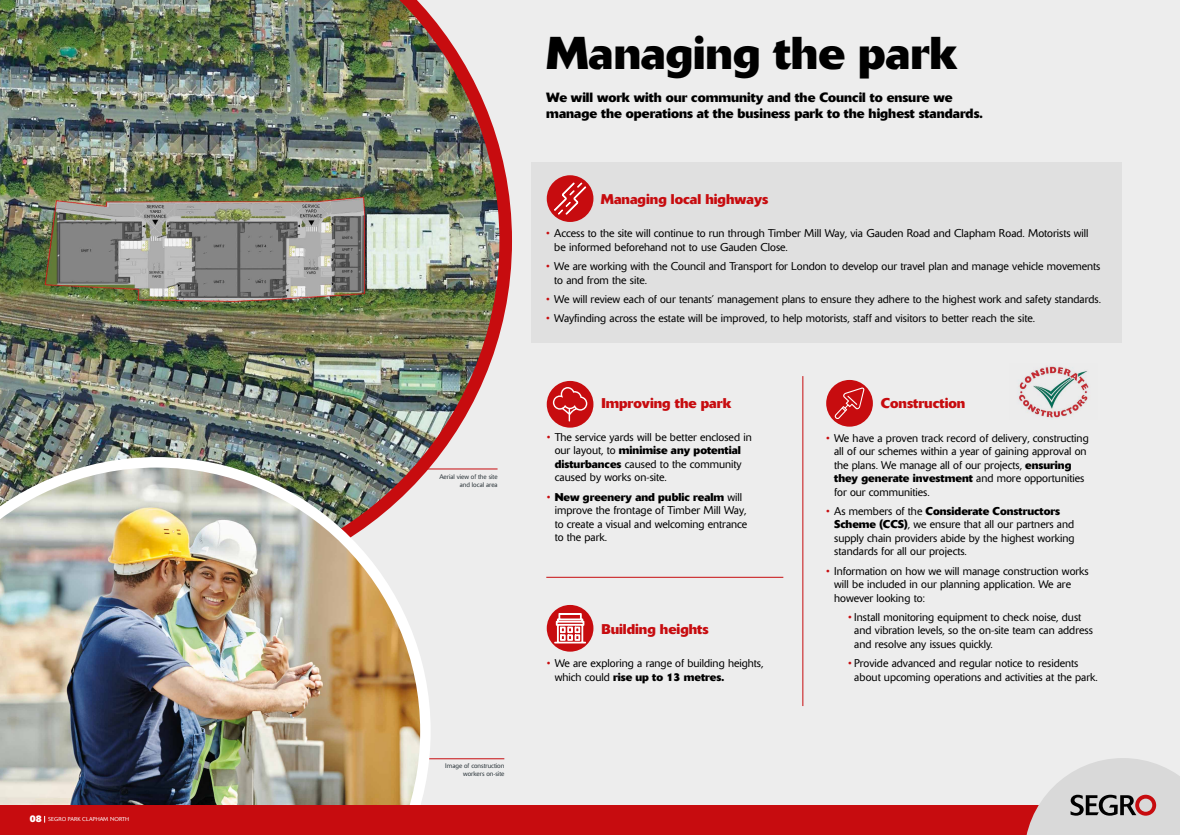
<style>
.page{position:relative;width:1180px;height:835px;background:#fff}
.page>*{position:absolute;margin:0;border:0;box-sizing:border-box;transform-origin:0 0}
.t1{font:700 45.5px "Delta BQ";color:#000}
.t2{font:700 14px "Delta BQ";color:#c70c0f}
.t3{font:700 13.3px/16px "Delta BQ";color:#000}
.t4{font:300 11.2px/13.4px "Delta BQ";color:#000}
.t5{font:300 6.65px/8px "Delta BQ";color:#2c363b;text-align:right}
.t6{font:300 5.6px "Delta BQ";letter-spacing:.02em;color:#fff}
.s1{font-weight:700;font-size:9.52px}
.s2{color:#c70c0f}
.s3{font-weight:700}
</style>
<div class="page">
<div style="left:0;top:0;width:1180px;height:834px;background:#ededed"></div>
<img style="left:0;top:0;width:512px;height:470px">
<div style="left:547px;top:381px;width:46px;height:46px;background:#c70c0f;border-radius:50%"></div>
<div style="left:547px;top:604px;width:46px;height:47px;background:#c70c0f;border-radius:50%"></div>
<div style="left:826px;top:380px;width:47px;height:46px;background:#c70c0f;border-radius:50%"></div>
<hr style="left:546px;top:577px;width:237px;height:1px;background:#c70c0f">
<hr style="left:802px;top:376px;width:1px;height:330px;background:#c70c0f">
<svg style="left:554px;top:613px;width:32px;height:30px"></svg>
<svg style="left:553px;top:387px;width:34px;height:34px"></svg>
<svg style="left:834px;top:387px;width:30px;height:32px"></svg>
<div style="left:531px;top:162px;width:590px;height:181px;background:#e0e0e0"></div>
<div style="left:547px;top:175px;width:46px;height:47px;background:#c70c0f;border-radius:50%"></div>
<svg style="left:554px;top:182px;width:32px;height:33px"></svg>
<img style="left:1018px;top:366px;width:71px;height:52px">
<hr style="left:416px;top:468px;width:81px;height:1px;background:#c70c0f">
<hr style="left:423px;top:758px;width:81px;height:1px;background:#c70c0f">
<img style="left:0;top:457px;width:431px;height:348px">
<div style="left:0;top:805px;width:1180px;height:29px;background:#c70c0f"></div>
<svg style="left:1027px;top:758px;width:153px;height:76px"></svg>
<p class="t6" style="left:30px;top:815px;width:101px"><span class="s1">08</span> SEGRO PARK CLAPHAM NORTH</p>
<p class="t5" style="left:439px;top:472px;width:60px">Aerial view of the site and local area</p>
<p class="t5" style="left:445px;top:762px;width:61px">Image of construction workers on-site</p>
<h1 class="t1" style="left:546px;top:24px;width:412px">Managing the park</h1>
<p class="t3" style="left:546px;top:90px;width:438px">We will work with our community and the Council to ensure we manage the operations at the business park to the highest standards.</p>
<p class="t2" style="left:601px;top:190px;width:169px">Managing local highways</p>
<p class="t4" style="left:554px;top:226px;width:536px;text-indent:-8px"><span class="s2">•</span> Access to the site will continue to run through Timber Mill Way, via Gauden Road and Clapham Road. Motorists will be informed beforehand not to use Gauden Close.</p>
<p class="t4" style="left:554px;top:259px;width:548px;text-indent:-8px"><span class="s2">•</span> We are working with the Council and Transport for London to develop our travel plan and manage vehicle movements to and from the site.</p>
<p class="t4" style="left:546px;top:292px;width:556px"><span class="s2">•</span> We will review each of our tenants’ management plans to ensure they adhere to the highest work and safety standards.</p>
<p class="t4" style="left:546px;top:312px;width:490px"><span class="s2">•</span> Wayfinding across the estate will be improved, to help motorists, staff and visitors to better reach the site.</p>
<p class="t2" style="left:601px;top:394px;width:131px">Improving the park</p>
<p class="t4" style="left:555px;top:430px;width:199px;text-indent:-8px"><span class="s2">•</span> The service yards will be better enclosed in our layout, to <span class="s3">minimise any potential disturbances</span> caused to the community caused by works on-site.</p>
<p class="t4" style="left:555px;top:490px;width:194px;text-indent:-8px"><span class="s2">•</span> <span class="s3">New greenery and public realm</span> will improve the frontage of Timber Mill Way, to create a visual and welcoming entrance to the park.</p>
<p class="t2" style="left:601px;top:620px;width:109px">Building heights</p>
<p class="t4" style="left:555px;top:656px;width:210px;text-indent:-8px"><span class="s2">•</span> We are exploring a range of building heights, which could <span class="s3">rise up to 13 metres.</span></p>
<p class="t2" style="left:881px;top:394px;width:86px">Construction</p>
<p class="t4" style="left:834px;top:431px;width:256px;text-indent:-8px"><span class="s2">•</span> We have a proven track record of delivery, constructing all of our schemes within a year of gaining approval on the plans. We manage all of our projects, <span class="s3">ensuring they generate investment</span> and more opportunities for our communities.</p>
<p class="t4" style="left:834px;top:504px;width:242px;text-indent:-8px"><span class="s2">•</span> As members of the <span class="s3">Considerate Constructors Scheme (CCS)</span>, we ensure that all our partners and supply chain providers abide by the highest working standards for all our projects.</p>
<p class="t4" style="left:834px;top:564px;width:256px;text-indent:-8px"><span class="s2">•</span> Information on how we will manage construction works will be included in our planning application. We are however looking to:</p>
<p class="t4" style="left:854px;top:610px;width:240px;text-indent:-6px"><span class="s2">•</span> Install monitoring equipment to check noise, dust and vibration levels, so the on-site team can address and resolve any issues quickly.</p>
<p class="t4" style="left:854px;top:656px;width:245px;text-indent:-6px"><span class="s2">•</span> Provide advanced and regular notice to residents about upcoming operations and activities at the park.</p>
</div>
